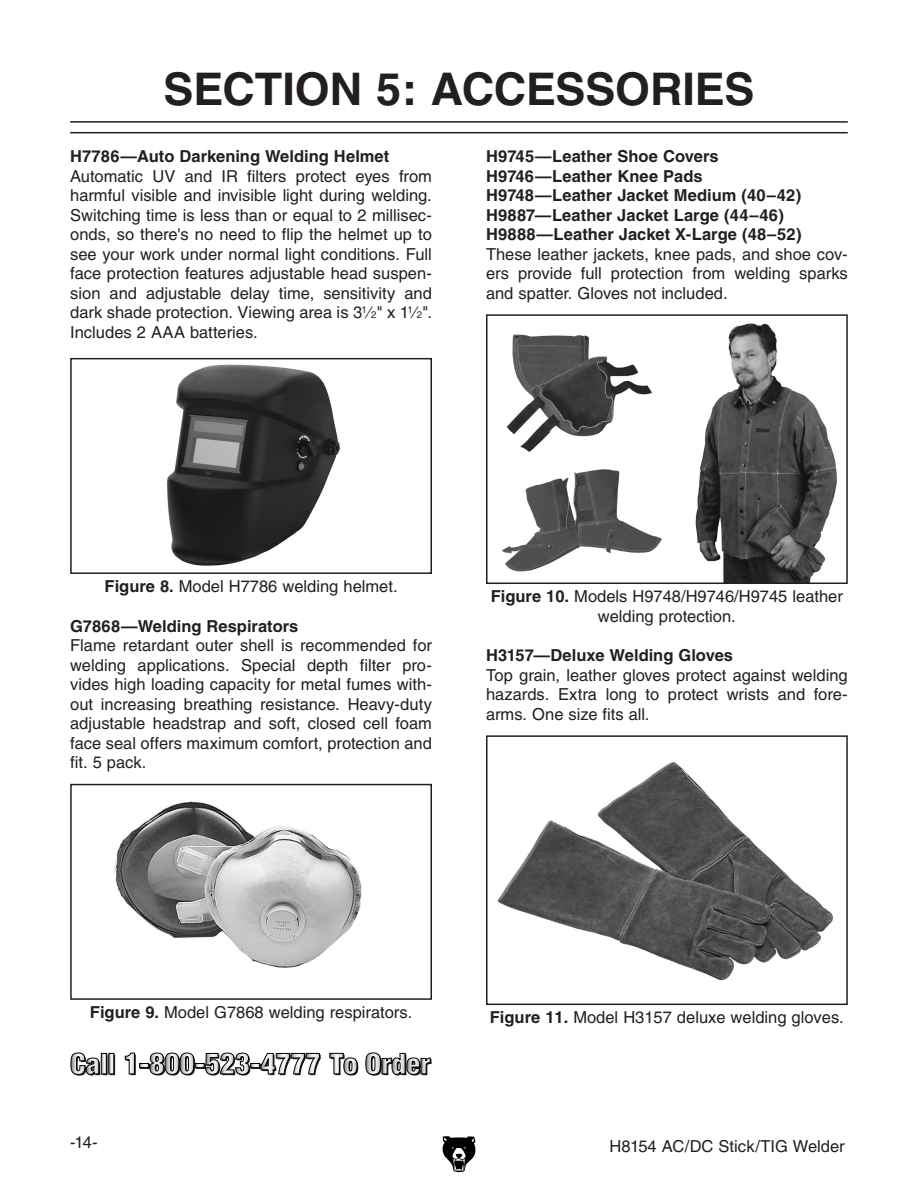
<style>
.page{position:relative;width:918px;height:1188px;background:#fff}
.page>*{position:absolute;margin:0;border:0;box-sizing:border-box;transform-origin:0 0}
.t1{font:700 45px "Helvetica";letter-spacing:-.005em;color:#231f20}
.t2{font:16.5px/19.5px "Helvetica";color:#231f20;text-align:justify}
.t3{font:700 16.5px/19.5px "Helvetica";letter-spacing:.005em;color:#231f20}
.s1{font-size:9.6px}
.s2{font-weight:700}
</style>
<div class="page">
<svg style="left:442px;top:1136px;width:34px;height:36px"></svg>
<svg style="left:125px;top:1053px;width:196px;height:23px"></svg>
<svg style="left:103px;top:1055px;width:5px;height:20px"></svg>
<div style="left:110px;top:1055px;width:5px;height:20px;background:#151314"></div>
<svg style="left:71px;top:1053px;width:30px;height:23px"></svg>
<div style="left:101px;top:1053px;width:5px;height:21px;background:#ececee"></div>
<div style="left:101px;top:1053px;width:6px;height:21px;border:1px solid #000001"></div>
<svg style="left:110px;top:1055px;width:2px;height:17px"></svg>
<div style="left:108px;top:1053px;width:6px;height:21px;border:1px solid #000001"></div>
<svg style="left:329px;top:1053px;width:29px;height:23px"></svg>
<svg style="left:365px;top:1053px;width:67px;height:23px"></svg>
<hr style="left:70px;top:121px;width:778px;height:2px;background:#231f20">
<hr style="left:70px;top:132px;width:778px;height:1px;background:#231f20">
<img style="left:167px;top:364px;width:174px;height:202px">
<div style="left:70px;top:358px;width:362px;height:216px;border:2px solid #231f20"></div>
<img style="left:114px;top:801px;width:248px;height:167px">
<div style="left:70px;top:784px;width:362px;height:216px;border:2px solid #231f20"></div>
<img style="left:695px;top:323px;width:142px;height:258px">
<div style="left:486px;top:314px;width:362px;height:270px;border:2px solid #231f20"></div>
<img style="left:506px;top:334px;width:146px;height:118px">
<img style="left:502px;top:469px;width:160px;height:103px">
<img style="left:497px;top:762px;width:336px;height:218px">
<div style="left:486px;top:735px;width:362px;height:270px;border:2px solid #231f20"></div>
<h1 class="t1" style="left:164px;top:62px;width:592px">SECTION 5: ACCESSORIES</h1>
<p class="t3" style="left:70px;top:147px;width:321px">H7786—Auto Darkening Welding Helmet</p>
<p class="t2" style="left:70px;top:166px;width:363px">Automatic UV and IR filters protect eyes from harmful visible and invisible light during welding.<br>Switching time is less than or equal to 2 millisec&shy;onds, so there's no need to flip the helmet up to see your work under normal light conditions. Full face protection features adjustable head suspen&shy;sion and adjustable delay time, sensitivity and dark shade protection. Viewing area is 3<sup>1</sup>⁄<span class="s1">2</span>" x 1<sup>1</sup>⁄<span class="s1">2</span>".<br>Includes 2 AAA batteries.</p>
<p class="t3" style="left:486px;top:147px;width:317px">H9745—Leather Shoe Covers H9746—Leather Knee Pads H9748—Leather Jacket Medium (40–42)<br>H9887—Leather Jacket Large (44–46)<br>H9888—Leather Jacket X-Large (48–52)</p>
<p class="t2" style="left:486px;top:244px;width:363px">These leather jackets, knee pads, and shoe cov&shy;ers provide full protection from welding sparks and spatter. Gloves not included.</p>
<p class="t2" style="left:105px;top:577px;width:295px"><span class="s2">Figure 8.</span> Model H7786 welding helmet.</p>
<p class="t3" style="left:70px;top:616px;width:230px">G7868—Welding Respirators</p>
<p class="t2" style="left:70px;top:636px;width:363px">Flame retardant outer shell is recommended for welding applications. Special depth filter pro&shy;vides high loading capacity for metal fumes with&shy;out increasing breathing resistance. Heavy-duty adjustable headstrap and soft, closed cell foam face seal offers maximum comfort, protection and fit. 5 pack.</p>
<p class="t2" style="left:491px;top:587px;width:354px;text-align:center"><span class="s2">Figure 10.</span> Models H9748/H9746/H9745 leather welding protection.</p>
<p class="t3" style="left:486px;top:646px;width:249px">H3157—Deluxe Welding Gloves</p>
<p class="t2" style="left:486px;top:665px;width:363px">Top grain, leather gloves protect against welding hazards. Extra long to protect wrists and fore&shy;arms. One size fits all.</p>
<p class="t2" style="left:90px;top:1002px;width:324px"><span class="s2">Figure 9.</span> Model G7868 welding respirators.</p>
<p class="t2" style="left:490px;top:1008px;width:356px"><span class="s2">Figure 11.</span> Model H3157 deluxe welding gloves.</p>
<p class="t2" style="left:70px;top:1133px;width:29px">-14-</p>
<p class="t2" style="left:610px;top:1136px;width:237px">H8154 AC/DC Stick/TIG Welder</p>
</div>
